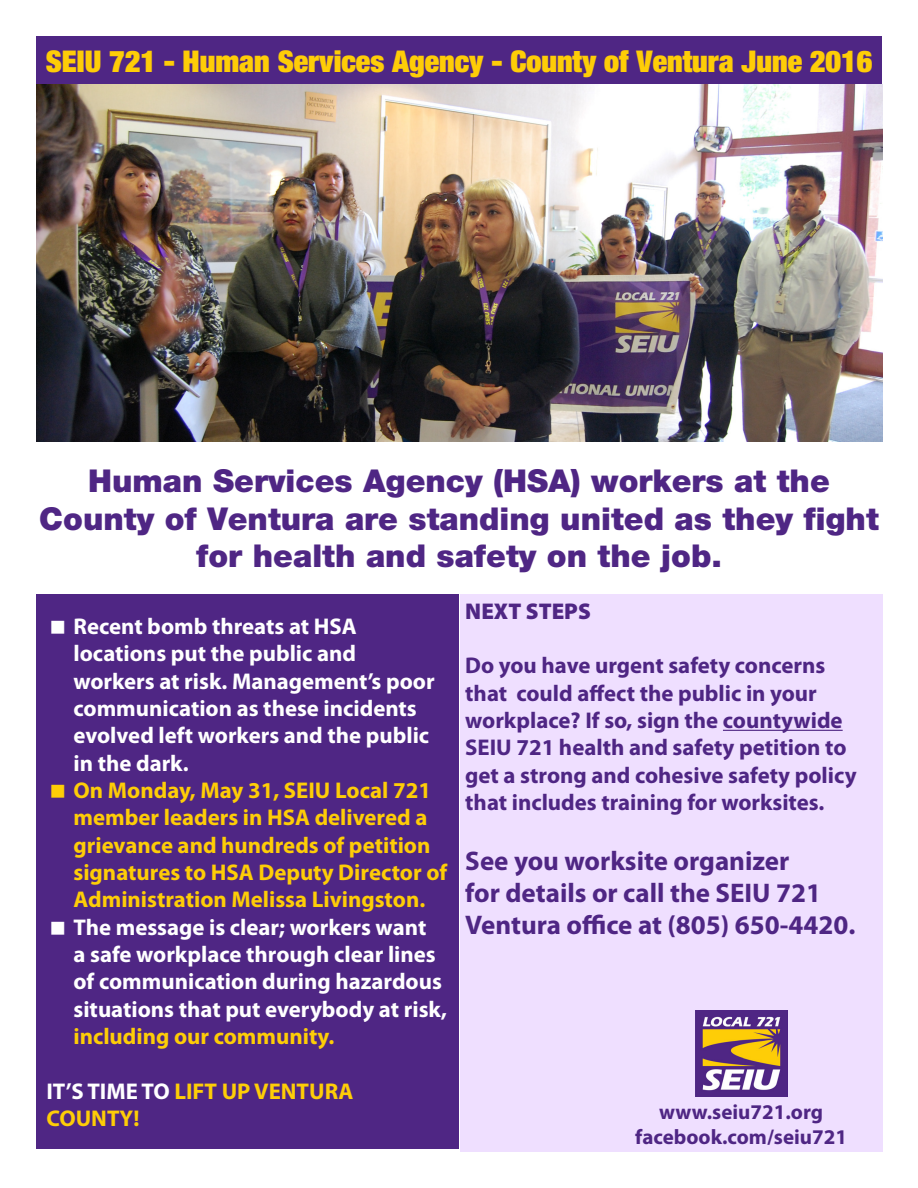
<style>
.page{position:relative;width:918px;height:1188px;background:#fff}
.page>*{position:absolute;margin:0;border:0;box-sizing:border-box;transform-origin:0 0}
.t1{font:900 31.5px/37.8px "Helvetica Neue";color:#4f2684;text-align:center}
.t2{font:900 expanded 30px "Helvetica Neue";color:#fecd07}
.t3{font:700 27px/32.4px "Myriad Pro";color:#4f2684}
.t4{font:700 22.8px/27.3px "Myriad Pro";color:#fff}
.t5{font:700 22.8px/27.3px "Myriad Pro";color:#4f2684}
.t6{font:700 22.8px/27.3px "Myriad Pro";color:#fecd07}
.t7{font:900 22.8px "Myriad Pro";color:#4f2684}
.t8{font:700 21px "Myriad Pro";color:#4f2684}
.s1{color:#fecd07}
.s2{color:#fff}
</style>
<div class="page">
<div style="left:461px;top:594px;width:422px;height:558px;background:#efdfff"></div>
<img style="left:695px;top:1010px;width:92px;height:86px">
<div style="left:36px;top:36px;width:846px;height:49px;background:#4f2684"></div>
<div style="left:36px;top:594px;width:423px;height:555px;background:#4f2684"></div>
<hr style="left:723px;top:730px;width:120px;height:1px;background:#4f2684">
<img style="left:36px;top:85px;width:846px;height:356px">
<p class="t2" style="left:46px;top:43px;width:828px">SEIU 721 - Human Services Agency - County of Ventura June 2016</p>
<p class="t1" style="left:39px;top:462px;width:841px">Human Services Agency (HSA) workers at the<br>County of Ventura are standing united as they fight for health and safety on the job.</p>
<p class="t4" style="left:74px;top:612px;width:363px">Recent bomb threats at HSA locations put the public and workers at risk. Management’s poor communication as these incidents evolved left workers and the public in the dark.</p>
<p class="t6" style="left:74px;top:776px;width:375px">On Monday, May 31, SEIU Local 721 member leaders in HSA delivered a grievance and hundreds of petition signatures to HSA Deputy Director of Administration Melissa Livingston.</p>
<p class="t4" style="left:74px;top:913px;width:375px">The message is clear; workers want<br>a safe workplace through clear lines of communication during hazardous situations that put everybody at risk, <span class="s1">including our community.</span></p>
<p class="t6" style="left:46px;top:1077px;width:308px"><span class="s2">IT’S TIME TO</span> LIFT UP VENTURA<br>COUNTY!</p>
<p class="t7" style="left:465px;top:596px;width:127px">NEXT STEPS</p>
<p class="t5" style="left:465px;top:651px;width:393px">Do you have urgent safety concerns that could affect the public in your workplace? If so, sign the countywide SEIU 721 health and safety petition to get a strong and cohesive safety policy that includes training for worksites.</p>
<p class="t3" style="left:465px;top:843px;width:392px">See you worksite organizer<br>for details or call the SEIU 721<br>Ventura office at (805) 650-4420.</p>
<p class="t8" style="left:659px;top:1098px;width:165px">www.seiu721.org</p>
<p class="t8" style="left:635px;top:1124px;width:213px">facebook.com/seiu721</p>
</div>
